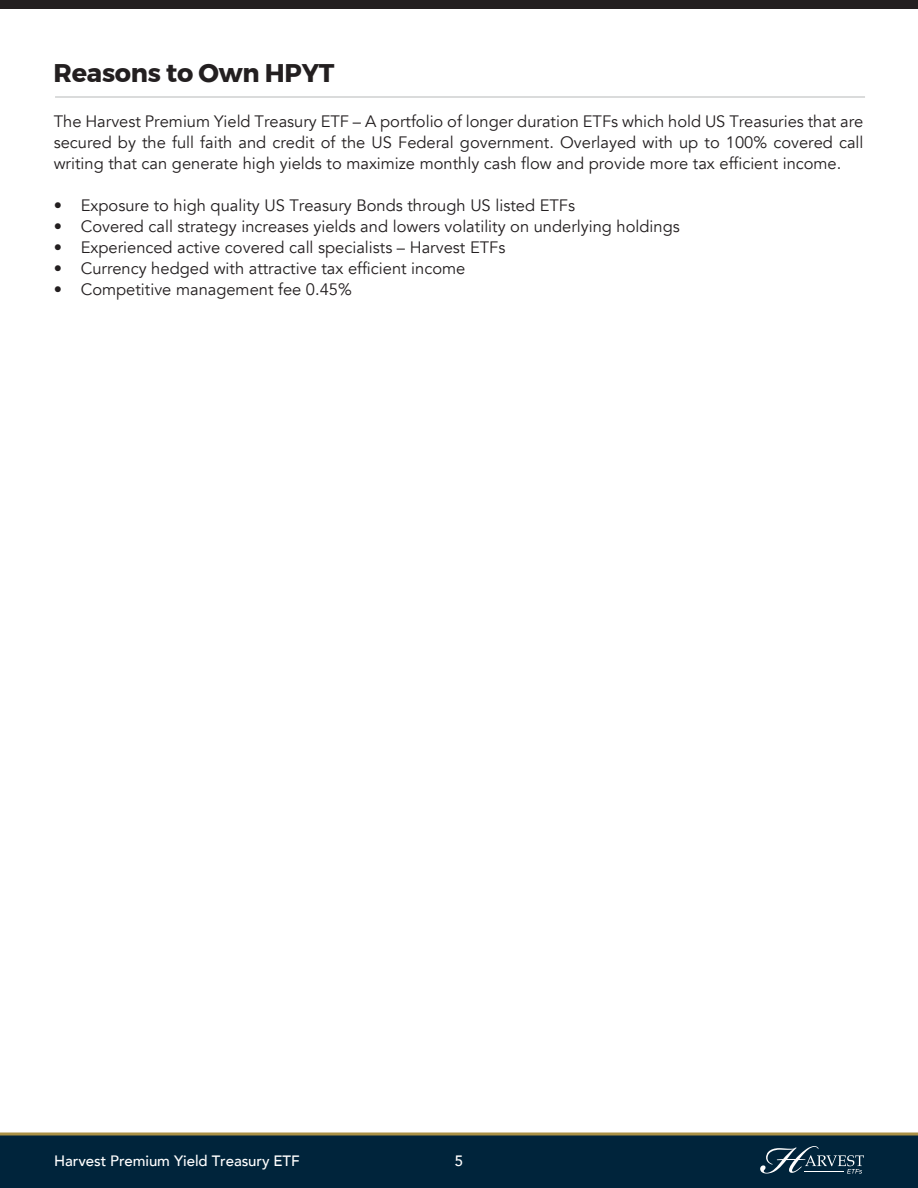
<style>
.page{position:relative;width:918px;height:1188px;background:#fff}
.page>*{position:absolute;margin:0;border:0;box-sizing:border-box;transform-origin:0 0}
.t1{font:700 25.5px "Montserrat";letter-spacing:-.01em;color:#231f20}
.t2{font:16.5px/21px "Avenir";color:#231f20;text-align:justify}
.t3{font:500 15px "Avenir";letter-spacing:-.005em;color:#fff}
</style>
<div class="page">
<hr style="left:55px;top:97px;width:810px;height:1px;background:#b7b8b9">
<div style="left:0;top:1134px;width:918px;height:54px;background:#00243b"></div>
<svg style="left:0;top:1132px;width:918px;height:4px;background:#9f905b"></svg>
<svg style="left:760px;top:1146px;width:104px;height:28px"></svg>
<div style="left:0;top:0;width:918px;height:8px;background:#231f20"></div>
<h1 class="t1" style="left:54px;top:53px;width:282px">Reasons to Own HPYT</h1>
<p class="t2" style="left:54px;top:111px;width:811px">The Harvest Premium Yield Treasury ETF – A portfolio of longer duration ETFs which hold US Treasuries that are secured by the full faith and credit of the US Federal government. Overlayed with up to 100% covered call writing that can generate high yields to maximize monthly cash flow and provide more tax efficient income.</p>
<p class="t2" style="left:54px;top:195px;width:523px">• Exposure to high quality US Treasury Bonds through US listed ETFs</p>
<p class="t2" style="left:54px;top:216px;width:628px">• Covered call strategy increases yields and lowers volatility on underlying holdings</p>
<p class="t2" style="left:54px;top:237px;width:453px">• Experienced active covered call specialists – Harvest ETFs</p>
<p class="t2" style="left:54px;top:258px;width:413px">• Currency hedged with attractive tax efficient income</p>
<p class="t2" style="left:54px;top:279px;width:300px">• Competitive management fee 0.45%</p>
<p class="t3" style="left:54px;top:1148px;width:247px">Harvest Premium Yield Treasury ETF</p>
<p class="t3" style="left:455px;top:1148px;width:10px">5</p>
</div>
